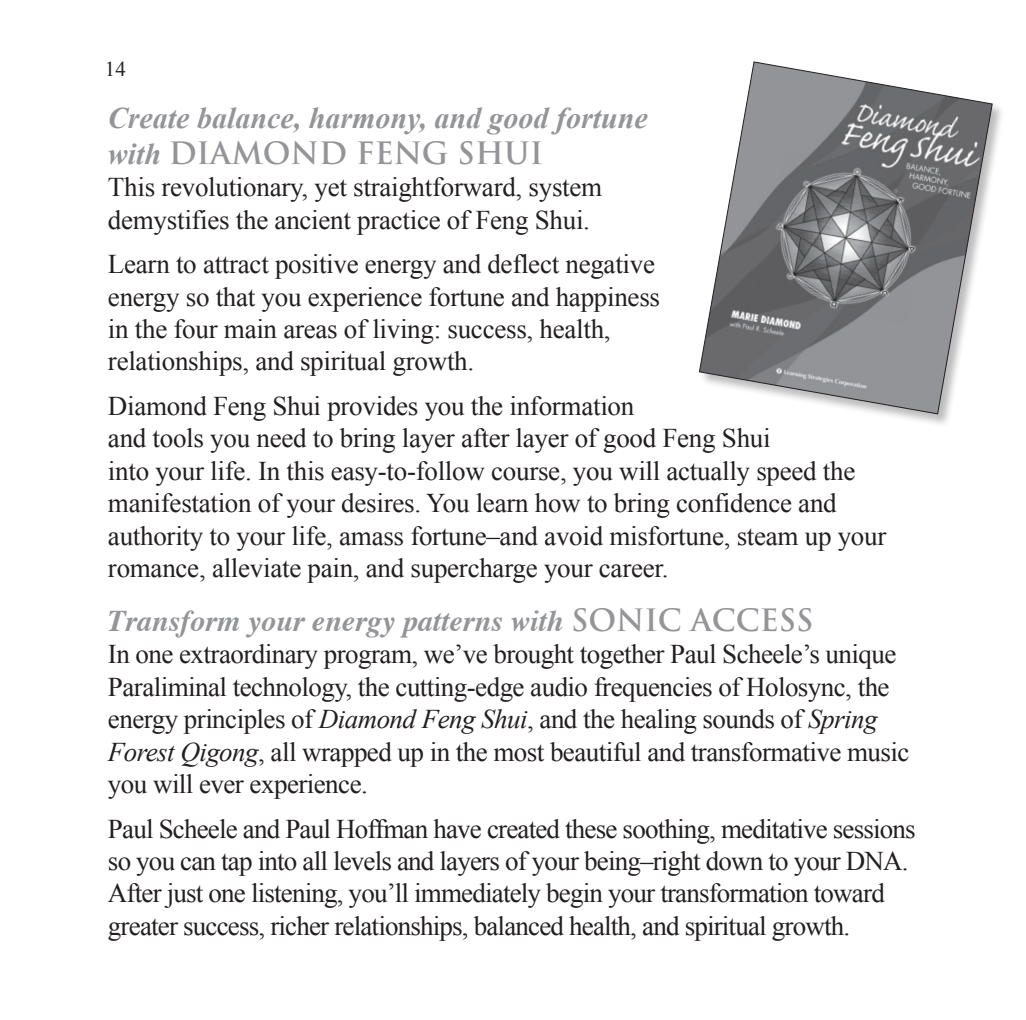
<style>
.page{position:relative;width:1026px;height:1020px;background:#fff}
.page>*{position:absolute;margin:0;border:0;box-sizing:border-box;transform-origin:0 0}
.t1{font:italic 700 30px "Times";color:#939598}
.t2{font:italic 700 30px "Times New Roman";color:#939598}
.t3{font:700 30px "Trajan";color:#939598}
.t4{font:27px/32.4px "Times New Roman";letter-spacing:-.01em;color:#231f20}
.t5{font:27px/32.4px "Times New Roman";letter-spacing:-.03em;color:#231f20}
.t6{font:21px "Times New Roman";color:#231f20}
.s1{font-family:"Times New Roman";font-style:italic}
.s2{font-family:"Trajan";font-style:normal}
.s3{font-style:italic}
</style>
<div class="page">
<div style="left:699px;top:61px;width:306px;height:366px;background:#231f20;opacity:.3"></div>
<svg style="left:699px;top:61px;width:294px;height:353px"></svg>
<p class="t6" style="left:105px;top:56px;width:22px">14</p>
<p class="t2" style="left:108px;top:100px;width:541px">Create balance, harmony, and good fortune</p>
<p class="t3" style="left:108px;top:134px;width:437px"><span class="s1">with</span> DIAMOND FENG SHUI</p>
<p class="t4" style="left:108px;top:171px;width:496px">This revolutionary, yet straightforward, system demystifies the ancient practice of Feng Shui.</p>
<p class="t4" style="left:108px;top:247px;width:554px">Learn to attract positive energy and deflect negative energy so that you experience fortune and happiness in the four main areas of living: success, health, relationships, and spiritual growth.</p>
<p class="t4" style="left:108px;top:389px;width:780px">Diamond Feng Shui provides you the information<br>and tools you need to bring layer after layer of good Feng Shui<br>into your life. In this easy-to-follow course, you will actually speed the manifestation of your desires. You learn how to bring confidence and authority to your life, amass fortune–and avoid misfortune, steam up your romance, alleviate pain, and supercharge your career.</p>
<p class="t1" style="left:108px;top:592px;width:707px">Transform your energy patterns with <span class="s2">SONIC ACCESS</span></p>
<p class="t4" style="left:108px;top:637px;width:803px">In one extraordinary program, we’ve brought together Paul Scheele’s unique Paraliminal technology, the cutting-edge audio frequencies of Holosync, the energy principles of <span class="s3">Diamond Feng Shui</span>, and the healing sounds of <span class="s3">Spring Forest Qigong</span>, all wrapped up in the most beautiful and transformative music you will ever experience.</p>
<p class="t5" style="left:108px;top:811px;width:809px">Paul Scheele and Paul Hoffman have created these soothing, meditative sessions so you can tap into all levels and layers of your being–right down to your DNA.<br>After just one listening, you’ll immediately begin your transformation toward greater success, richer relationships, balanced health, and spiritual growth.</p>
</div>
